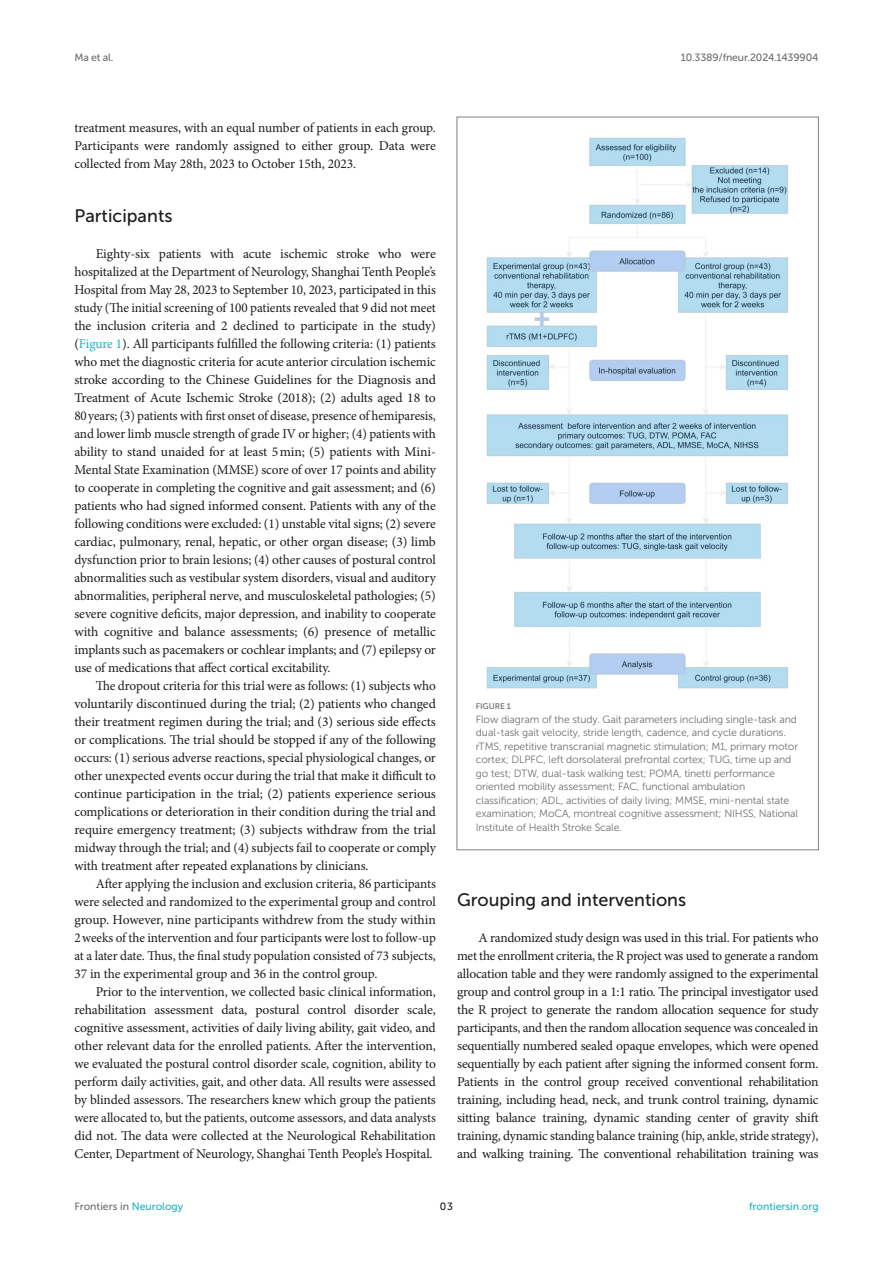
<style>
.page{position:relative;width:893px;height:1263px;background:#fff}
.page>*{position:absolute;margin:0;border:0;box-sizing:border-box;transform-origin:0 0}
.HEAD_2{font:18px "Museo Sans 500";color:#1b1c1b}
.TEXT_FLUSH{font:13.5px/18px "Minion Pro";letter-spacing:-.01em;color:#1b1c1b;text-align:justify}
.TEXT{font:13.5px/18px "Minion Pro";letter-spacing:-.005em;color:#1b1c1b;text-align:justify}
.FIG_LEG{font:10.5px/13.5px "Museo Sans 300";letter-spacing:-.01em;color:#706f70}
.t1{font:10.5px "Museo Sans 500";letter-spacing:-.015em;color:#706f70}
.t2{font:10.5px "Museo Sans 500";color:#1db5c3}
.t3{font:10.5px "Museo Sans 500";color:#1b1c1b}
.FIG_HD{font:8.25px "Museo Sans 700";letter-spacing:-.01em;color:#7e7f7f}
.s1{color:#1db5c3}
</style>
<div class="page">
<img style="left:486px;top:137px;width:303px;height:552px">
<p class="t1" style="left:74px;top:51px;width:40px">Ma et al.</p>
<p class="t1" style="left:681px;top:51px;width:139px">10.3389/fneur.2024.1439904</p>
<p class="TEXT_FLUSH" style="left:74px;top:119px;width:363px">treatment measures, with an equal number of patients in each group.<br>Participants were randomly assigned to either group. Data were collected from May 28th, 2023 to October 15th, 2023.</p>
<p class="HEAD_2" style="left:74px;top:206px;width:100px">Participants</p>
<p class="TEXT_FLUSH" style="left:74px;top:245px;width:363px;text-indent:21px">Eighty-six patients with acute ischemic stroke who were hospitalized at the Department of Neurology, Shanghai Tenth People’s Hospital from May 28, 2023 to September 10, 2023, participated in this study (The initial screening of 100 patients revealed that 9 did not meet the inclusion criteria and 2 declined to participate in the study) (<span class="s1">Figure 1</span>). All participants fulfilled the following criteria: (1) patients who met the diagnostic criteria for acute anterior circulation ischemic stroke according to the Chinese Guidelines for the Diagnosis and Treatment of Acute Ischemic Stroke (2018); (2) adults aged 18 to 80years; (3) patients with first onset of disease, presence of hemiparesis, and lower limb muscle strength of grade IV or higher; (4) patients with ability to stand unaided for at least 5min; (5) patients with Mini-Mental State Examination (MMSE) score of over 17 points and ability to cooperate in completing the cognitive and gait assessment; and (6) patients who had signed informed consent. Patients with any of the following conditions were excluded: (1) unstable vital signs; (2) severe cardiac, pulmonary, renal, hepatic, or other organ disease; (3) limb dysfunction prior to brain lesions; (4) other causes of postural control abnormalities such as vestibular system disorders, visual and auditory abnormalities, peripheral nerve, and musculoskeletal pathologies; (5) severe cognitive deficits, major depression, and inability to cooperate with cognitive and balance assessments; (6) presence of metallic implants such as pacemakers or cochlear implants; and (7) epilepsy or use of medications that affect cortical excitability.</p>
<p class="TEXT" style="left:74px;top:677px;width:363px;text-indent:21px">The dropout criteria for this trial were as follows: (1) subjects who voluntarily discontinued during the trial; (2) patients who changed their treatment regimen during the trial; and (3) serious side effects or complications. The trial should be stopped if any of the following occurs: (1) serious adverse reactions, special physiological changes, or other unexpected events occur during the trial that make it difficult to continue participation in the trial; (2) patients experience serious complications or deterioration in their condition during the trial and require emergency treatment; (3) subjects withdraw from the trial midway through the trial; and (4) subjects fail to cooperate or comply with treatment after repeated explanations by clinicians.</p>
<p class="TEXT" style="left:74px;top:875px;width:363px;text-indent:21px">After applying the inclusion and exclusion criteria, 86 participants were selected and randomized to the experimental group and control group. However, nine participants withdrew from the study within 2weeks of the intervention and four participants were lost to follow-up at a later date. Thus, the final study population consisted of 73 subjects, 37 in the experimental group and 36 in the control group.</p>
<p class="TEXT" style="left:74px;top:983px;width:363px;text-indent:21px">Prior to the intervention, we collected basic clinical information, rehabilitation assessment data, postural control disorder scale, cognitive assessment, activities of daily living ability, gait video, and other relevant data for the enrolled patients. After the intervention, we evaluated the postural control disorder scale, cognition, ability to perform daily activities, gait, and other data. All results were assessed by blinded assessors. The researchers knew which group the patients were allocated to, but the patients, outcome assessors, and data analysts did not. The data were collected at the Neurological Rehabilitation Center, Department of Neurology, Shanghai Tenth People’s Hospital.</p>
<p class="FIG_HD" style="left:476px;top:702px;width:37px">FIGURE 1</p>
<p class="FIG_LEG" style="left:476px;top:712px;width:324px">Flow diagram of the study. Gait parameters including single-task and dual-task gait velocity, stride length, cadence, and cycle durations. rTMS, repetitive transcranial magnetic stimulation; M1, primary motor cortex; DLPFC, left dorsolateral prefrontal cortex; TUG, time up and go test; DTW, dual-task walking test; POMA, tinetti performance oriented mobility assessment; FAC, functional ambulation classification; ADL, activities of daily living; MMSE, mini-nental state examination; MoCA, montreal cognitive assessment; NIHSS, National Institute of Health Stroke Scale.</p>
<p class="HEAD_2" style="left:457px;top:890px;width:231px">Grouping and interventions</p>
<p class="TEXT_FLUSH" style="left:457px;top:929px;width:363px;text-indent:21px">A randomized study design was used in this trial. For patients who met the enrollment criteria, the R project was used to generate a random allocation table and they were randomly assigned to the experimental group and control group in a 1:1 ratio. The principal investigator used the R project to generate the random allocation sequence for study participants, and then the random allocation sequence was concealed in sequentially numbered sealed opaque envelopes, which were opened sequentially by each patient after signing the informed consent form.<br>Patients in the control group received conventional rehabilitation training, including head, neck, and trunk control training, dynamic sitting balance training, dynamic standing center of gravity shift training, dynamic standing balance training (hip, ankle, stride strategy), and walking training. The conventional rehabilitation training was</p>
<p class="t1" style="left:74px;top:1200px;width:110px">Frontiers in <span class="s1">Neurology</span></p>
<p class="t3" style="left:440px;top:1200px;width:15px">03</p>
<p class="t2" style="left:749px;top:1200px;width:71px">frontiersin.org</p>
</div>
